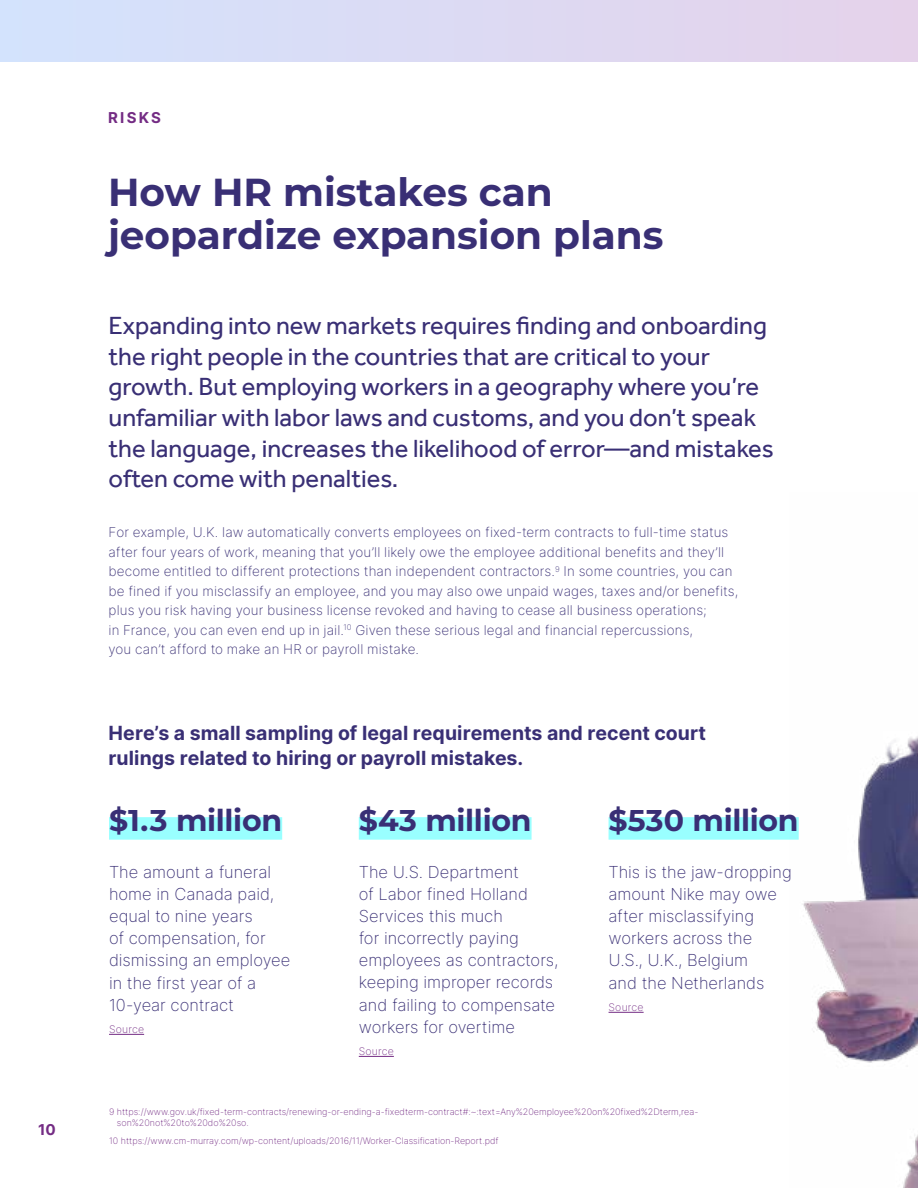
<style>
.page{position:relative;width:918px;height:1188px;background:#dcdbf4}
.page>*{position:absolute;margin:0;border:0;box-sizing:border-box;transform-origin:0 0}
.t1{font:700 39px/43.5px "Montserrat";color:#392f75}
.t2{font:700 30px "Montserrat";letter-spacing:-.01em;color:#392f75}
.t3{font:25.5px/30.6px "Effra";color:#392f75}
.t4{font:700 19.5px/25.5px "Inter";letter-spacing:.005em;color:#392f75}
.t5{font:200 16.5px/22px "Inter";color:#392f75}
.t6{font:700 15px "Inter";letter-spacing:.15em;color:#742c84}
.t7{font:200 13.5px/19.5px "Inter";letter-spacing:.01em;color:#392f75}
.t8{font:200 10.5px "Inter";letter-spacing:.02em;color:#742c84}
.t9{font:200 9px/10.5px "Inter";color:#742c84}
</style>
<div class="page">
<hr style="left:917px;top:0;width:1px;height:1188px;background:#e5d2ea">
<div style="left:0;top:63px;width:918px;height:1125px;background:#fff"></div>
<div style="left:109px;top:817px;width:173px;height:23px;background:#9ff"></div>
<hr style="left:109px;top:1034px;width:35px;height:1px;background:#742c84">
<div style="left:359px;top:817px;width:173px;height:23px;background:#9ff"></div>
<hr style="left:359px;top:1056px;width:35px;height:1px;background:#742c84">
<div style="left:609px;top:817px;width:190px;height:23px;background:#9ff"></div>
<hr style="left:609px;top:1012px;width:35px;height:1px;background:#742c84">
<img style="left:790px;top:737px;width:127px;height:451px">
<svg style="left:917px;top:736px;width:1px;height:452px"></svg>
<p class="t6" style="left:38px;top:1119px;width:19px">10</p>
<p class="t6" style="left:108px;top:106px;width:55px">RISKS</p>
<h1 class="t1" style="left:108px;top:169px;width:557px">How HR mistakes can jeopardize expansion plans</h1>
<p class="t3" style="left:109px;top:310px;width:667px">Expanding into new markets requires finding and onboarding the right people in the countries that are critical to your growth. But employing workers in a geography where you’re unfamiliar with labor laws and customs, and you don’t speak the language, increases the likelihood of error—and mistakes often come with penalties.</p>
<p class="t7" style="left:109px;top:522px;width:631px">For example, U.K. law automatically converts employees on fixed-term contracts to full-time status after four years of work, meaning that you’ll likely owe the employee additional benefits and they’ll become entitled to different protections than independent contractors.<sup>9</sup> In some countries, you can be fined if you misclassify an employee, and you may also owe unpaid wages, taxes and/or benefits, plus you risk having your business license revoked and having to cease all business operations;<br>in France, you can even end up in jail.<sup>10</sup> Given these serious legal and financial repercussions,<br>you can’t afford to make an HR or payroll mistake.</p>
<h3 class="t4" style="left:109px;top:719px;width:599px">Here’s a small sampling of legal requirements and recent court rulings related to hiring or payroll mistakes.</h3>
<h2 class="t2" style="left:109px;top:801px;width:175px">$1.3 million</h2>
<p class="t5" style="left:109px;top:861px;width:183px">The amount a funeral home in Canada paid, equal to nine years<br>of compensation, for dismissing an employee in the first year of a<br>10-year contract</p>
<p class="t8" style="left:109px;top:1021px;width:37px">Source</p>
<h2 class="t2" style="left:359px;top:801px;width:174px">$43 million</h2>
<p class="t5" style="left:359px;top:861px;width:201px">The U.S. Department<br>of Labor fined Holland<br>Services this much<br>for incorrectly paying employees as contractors, keeping improper records and failing to compensate workers for overtime</p>
<p class="t8" style="left:359px;top:1043px;width:37px">Source</p>
<h2 class="t2" style="left:609px;top:801px;width:192px">$530 million</h2>
<p class="t5" style="left:609px;top:861px;width:185px">This is the jaw-dropping amount Nike may owe after misclassifying workers across the<br>U.S., U.K., Belgium<br>and the Netherlands</p>
<p class="t8" style="left:609px;top:999px;width:37px">Source</p>
<p class="t9" style="left:117px;top:1106px;width:583px;text-indent:-8px">9 https://www.gov.uk/fixed-term-contracts/renewing-or-ending-a-fixedterm-contract#:~:text=Any%20employee%20on%20fixed%2Dterm,rea&shy;son%20not%20to%20do%20so.</p>
<p class="t9" style="left:109px;top:1136px;width:391px">10 https://www.cm-murray.com/wp-content/uploads/2016/11/Worker-Classification-Report.pdf</p>
</div>
